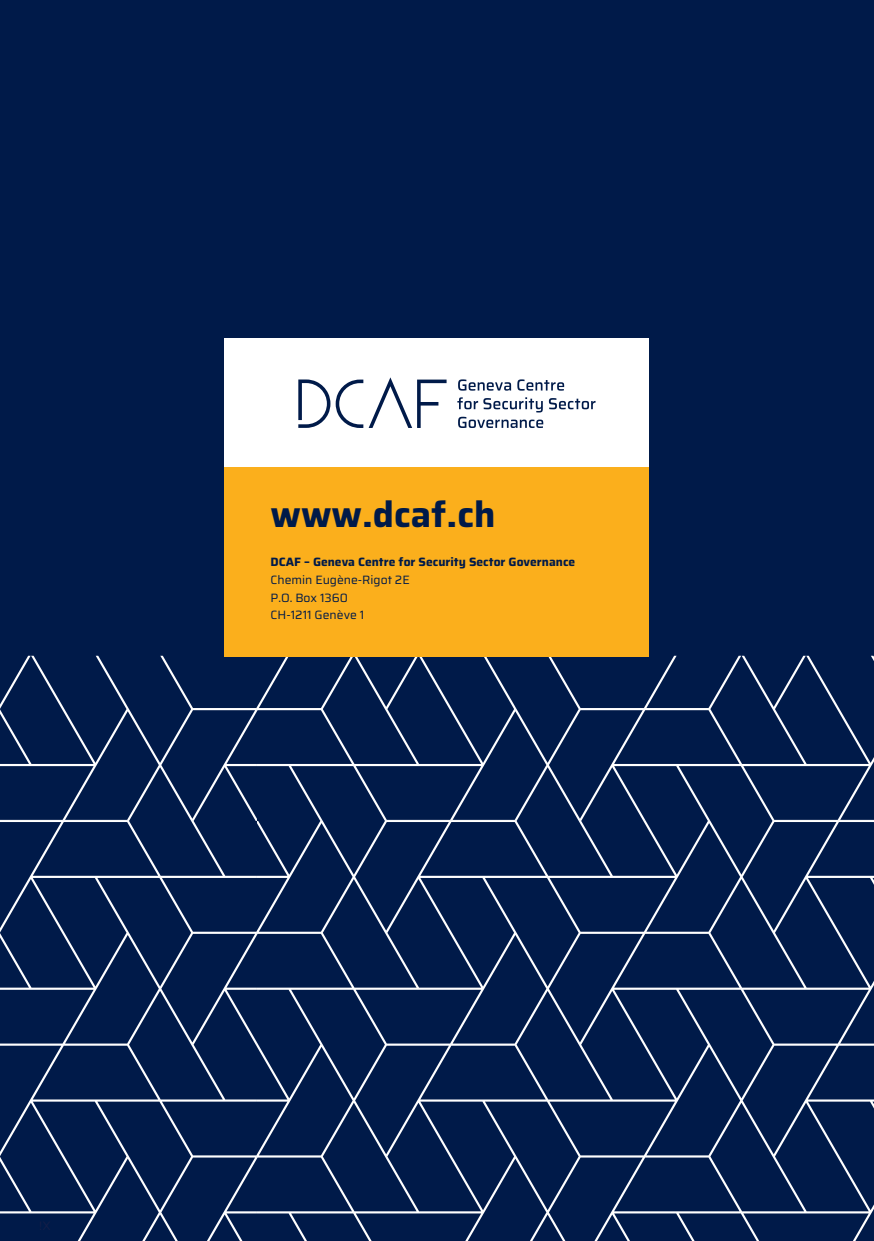
<style>
.page{position:relative;width:874px;height:1241px;background:#fff}
.page>*{position:absolute;margin:0;border:0;box-sizing:border-box;transform-origin:0 0}
.t1{font:700 36.23px "Saira";color:#001a49}
.t2{font:12.08px/18.2px "Saira";color:#001a49}
.t3{font:700 12.08px "Saira";color:#001a49}
</style>
<div class="page">
<div style="left:0;top:0;width:873px;height:1240px;background:#001a49"></div>
<svg style="left:257px;top:655px;width:616px;height:165px"></svg>
<svg style="left:257px;top:820px;width:616px;height:420px"></svg>
<svg style="left:0;top:655px;width:257px;height:165px"></svg>
<svg style="left:0;top:820px;width:257px;height:420px"></svg>
<div style="left:223px;top:466px;width:425px;height:191px;background:#fbaf1c"></div>
<div style="left:223px;top:338px;width:425px;height:128px;background:#fff"></div>
<svg style="left:298px;top:377px;width:148px;height:51px"></svg>
<svg style="left:458px;top:379px;width:53px;height:11px"></svg>
<svg style="left:517px;top:379px;width:47px;height:11px"></svg>
<svg style="left:457px;top:397px;width:138px;height:31px"></svg>
<h1 class="t1" style="left:270px;top:485px;width:226px">www.dcaf.ch</h1>
<p class="t3" style="left:270px;top:552px;width:306px">DCAF – Geneva Centre for Security Sector Governance</p>
<p class="t2" style="left:270px;top:570px;width:140px">Chemin Eugène-Rigot 2E<br>P.O. Box 1360</p>
<p class="t2" style="left:270px;top:605px;width:95px">CH-1211 Genève 1</p>
</div>
